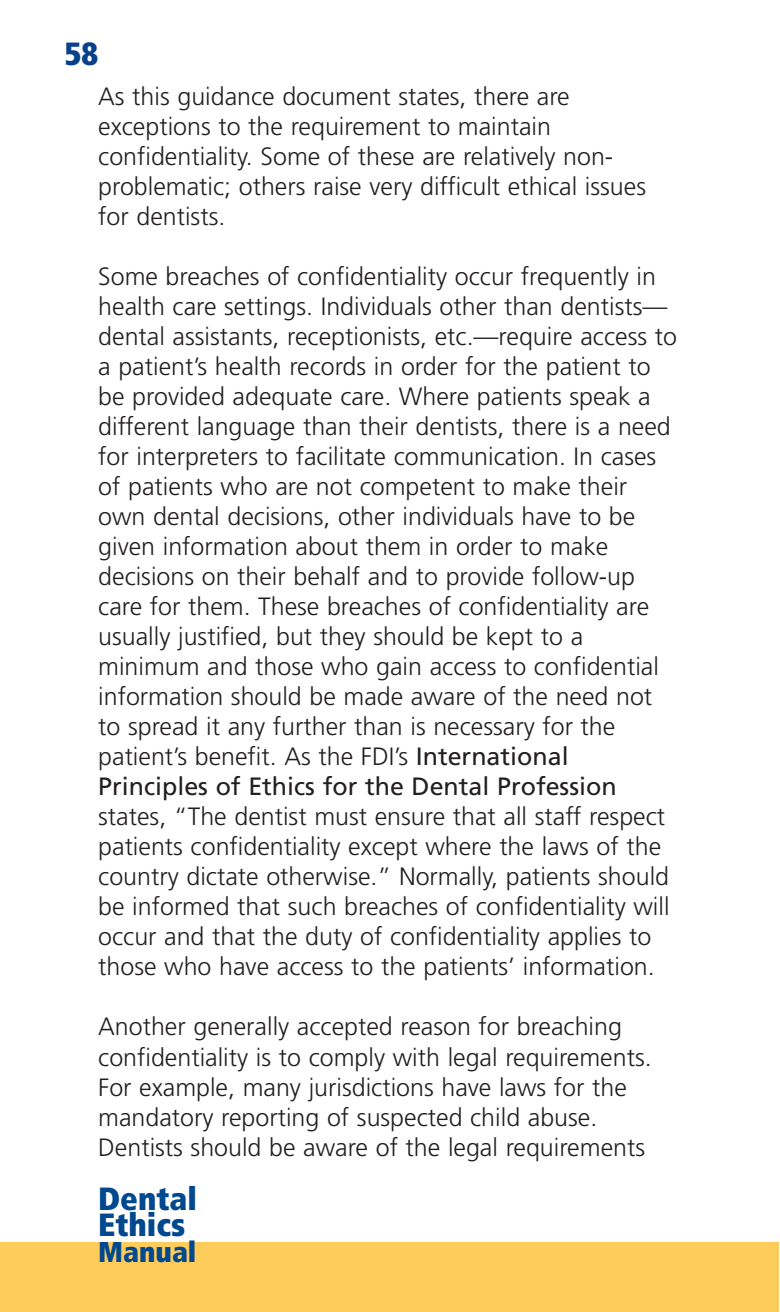
<style>
.page{position:relative;width:780px;height:1312px;background:#fff}
.page>*{position:absolute;margin:0;border:0;box-sizing:border-box;transform-origin:0 0}
.t1{font:900 condensed 32px/26.8px "Frutiger";color:#01488f}
.t2{font:900 condensed 32px "Frutiger";color:#07408b}
.t3{font:900 condensed 28.75px "Frutiger";color:#01488f}
.t4{font:300 25px/30px "Frutiger";color:#231f20}
.s1{font-weight:400}
</style>
<div class="page">
<div style="left:0;top:1241px;width:779px;height:70px;background:#fecc5b"></div>
<p class="t2" style="left:65px;top:41px;width:35px">58</p>
<p class="t4" style="left:98px;top:83px;width:549px">As this guidance document states, there are exceptions to the requirement to maintain confidentiality. Some of these are relatively non&shy;problematic; others raise very difficult ethical issues for dentists.</p>
<p class="t4" style="left:98px;top:263px;width:580px">Some breaches of confidentiality occur frequently in health care settings. Individuals other than dentists— dental assistants, receptionists, etc.—require access to a patient’s health records in order for the patient to be provided adequate care. Where patients speak a different language than their dentists, there is a need for interpreters to facilitate communication. In cases of patients who are not competent to make their own dental decisions, other individuals have to be given information about them in order to make decisions on their behalf and to provide follow-up care for them. These breaches of confidentiality are usually justified, but they should be kept to a minimum and those who gain access to confidential information should be made aware of the need not to spread it any further than is necessary for the patient’s benefit. As the FDI’s <span class="s1">International Principles of Ethics for the Dental Profession</span></p>
<p class="t4" style="left:98px;top:803px;width:572px">states, “The dentist must ensure that all staff respect patients confidentiality except where the laws of the country dictate otherwise.” Normally, patients should be informed that such breaches of confidentiality will occur and that the duty of confidentiality applies to those who have access to the patients’ information.</p>
<p class="t4" style="left:98px;top:1013px;width:555px">Another generally accepted reason for breaching confidentiality is to comply with legal requirements.<br>For example, many jurisdictions have laws for the mandatory reporting of suspected child abuse.<br>Dentists should be aware of the legal requirements</p>
<p class="t1" style="left:98px;top:1187px;width:100px">Dental<br>Ethics</p>
<p class="t3" style="left:98px;top:1239px;width:100px">Manual</p>
</div>
